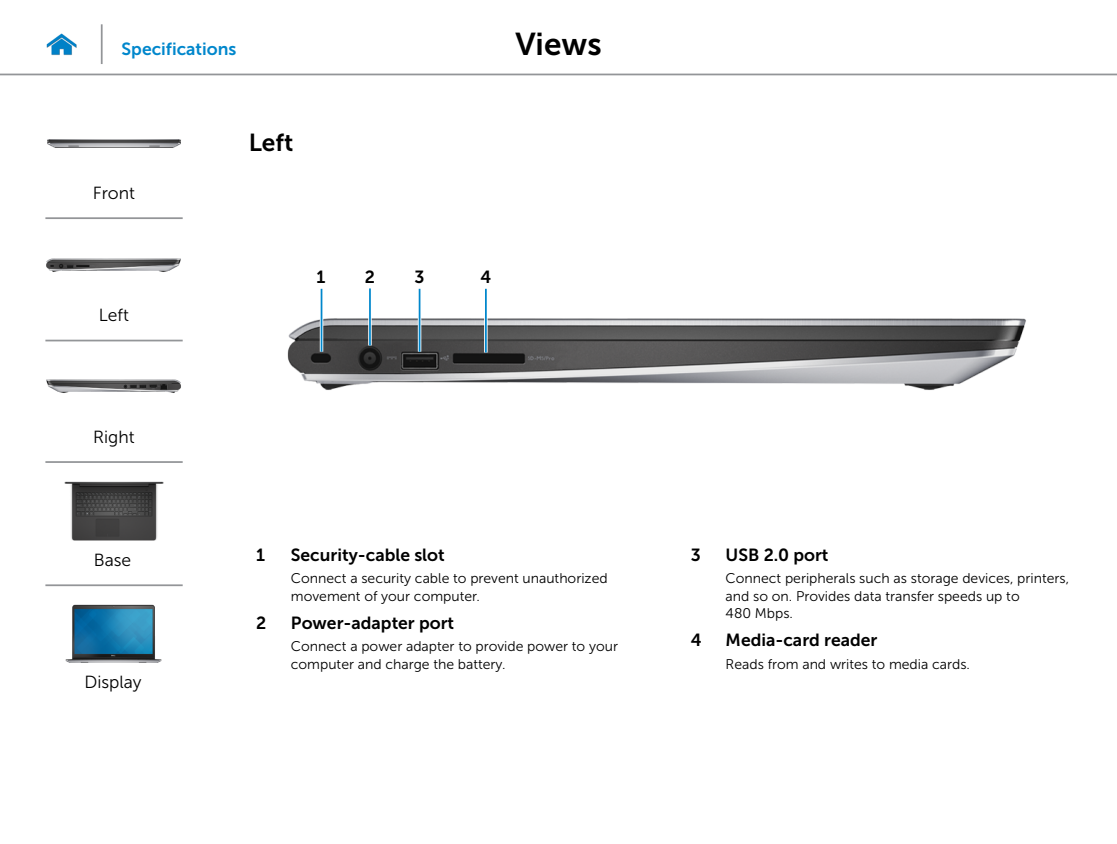
<style>
.page{position:relative;width:1117px;height:844px;background:#fff}
.page>*{position:absolute;margin:0;border:0;box-sizing:border-box;transform-origin:0 0}
.Head1{font:31.5px "Museo Sans For Dell 700";color:#000}
.Head2{font:24.5px "Museo Sans For Dell 700";color:#000}
.Callout_Head{font:17.5px "Museo Sans For Dell 700";color:#000}
.Image_Title{font:17.5px "Museo Sans For Dell 300";color:#000}
.Hyperlink{font:17.5px "Museo Sans For Dell 700";color:#0087cc}
.Callout-L{font:17.5px "Museo Sans For Dell 700";color:#000}
.Callout_description{font:14px/17.5px "Museo Sans For Dell 300";color:#000}
</style>
<div class="page">
<hr style="left:0;top:74px;width:1116px;height:1px;background:#939598">
<img style="left:46px;top:33px;width:31px;height:23px">
<img style="left:287px;top:318px;width:739px;height:72px">
<hr style="left:368px;top:288px;width:3px;height:57px;background:#fff">
<hr style="left:369px;top:288px;width:2px;height:57px;background:#0087cc">
<hr style="left:484px;top:289px;width:3px;height:63px;background:#fff">
<hr style="left:485px;top:289px;width:1px;height:63px;background:#0087cc">
<hr style="left:418px;top:289px;width:3px;height:62px;background:#fff">
<hr style="left:418px;top:289px;width:2px;height:62px;background:#0087cc">
<hr style="left:320px;top:289px;width:3px;height:62px;background:#fff">
<hr style="left:320px;top:289px;width:2px;height:62px;background:#0087cc">
<hr style="left:101px;top:24px;width:2px;height:40px;background:#939598">
<img style="left:47px;top:139px;width:134px;height:9px">
<img style="left:46px;top:258px;width:135px;height:14px">
<img style="left:46px;top:379px;width:135px;height:14px">
<img style="left:64px;top:481px;width:100px;height:59px">
<img style="left:65px;top:604px;width:97px;height:58px">
<hr style="left:45px;top:217px;width:138px;height:2px;background:#939598">
<hr style="left:45px;top:339px;width:138px;height:2px;background:#939598">
<hr style="left:45px;top:461px;width:138px;height:2px;background:#939598">
<hr style="left:45px;top:584px;width:138px;height:2px;background:#939598">
<p class="Hyperlink" style="left:122px;top:39px;width:116px">Specifications</p>
<p class="Head1" style="left:515px;top:26px;width:88px">Views</p>
<p class="Image_Title" style="left:93px;top:183px;width:44px">Front</p>
<p class="Image_Title" style="left:99px;top:305px;width:32px">Left</p>
<p class="Image_Title" style="left:93px;top:428px;width:43px">Right</p>
<p class="Image_Title" style="left:94px;top:550px;width:39px">Base</p>
<p class="Image_Title" style="left:84px;top:672px;width:59px">Display</p>
<p class="Head2" style="left:249px;top:128px;width:46px">Left</p>
<p class="Callout-L" style="left:316px;top:267px;width:10px">1</p>
<p class="Callout-L" style="left:365px;top:267px;width:12px">2</p>
<p class="Callout-L" style="left:414px;top:267px;width:12px">3</p>
<p class="Callout-L" style="left:480px;top:267px;width:12px">4</p>
<p class="Callout_Head" style="left:256px;top:544px;width:10px">1</p>
<p class="Callout_Head" style="left:291px;top:544px;width:155px">Security-cable slot</p>
<p class="Callout_description" style="left:291px;top:569px;width:318px">Connect a security cable to prevent unauthorized movement of your computer.</p>
<p class="Callout_Head" style="left:256px;top:612px;width:12px">2</p>
<p class="Callout_Head" style="left:291px;top:612px;width:165px">Power-adapter port</p>
<p class="Callout_description" style="left:291px;top:637px;width:328px">Connect a power adapter to provide power to your computer and charge the battery.</p>
<p class="Callout_Head" style="left:690px;top:544px;width:12px">3</p>
<p class="Callout_Head" style="left:725px;top:544px;width:104px">USB 2.0 port</p>
<p class="Callout_description" style="left:725px;top:569px;width:345px">Connect peripherals such as storage devices, printers, and so on. Provides data transfer speeds up to<br>480 Mbps.</p>
<p class="Callout_Head" style="left:690px;top:630px;width:12px">4</p>
<p class="Callout_Head" style="left:725px;top:630px;width:153px">Media-card reader</p>
<p class="Callout_description" style="left:725px;top:655px;width:246px">Reads from and writes to media cards.</p>
</div>
